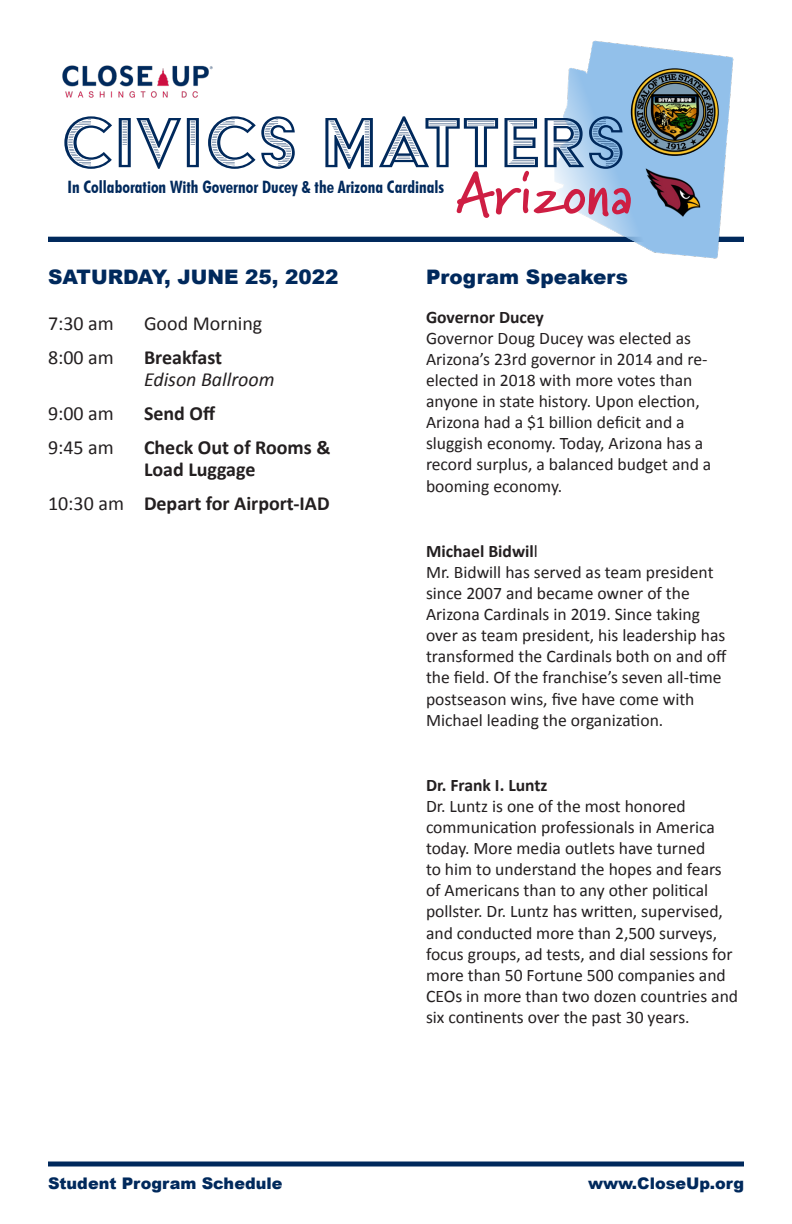
<style>
.page{position:relative;width:792px;height:1224px;background:#fff}
.page>*{position:absolute;margin:0;border:0;box-sizing:border-box;transform-origin:0 0}
.heading_1{font:700 20px/22px "Calibri";color:#231f20}
.Default{font:900 20px "Arial";color:#00295c}
.heading_1-2{font:20px "Calibri";color:#231f20}
.heading_1-3{font:italic 20px/22px "Calibri";color:#231f20}
.Table_Paragraph{font:17.6px/21.2px "Calibri";color:#231f20}
.t1{font:700 condensed 17px "Futura BT";color:#00295c}
.t2{font:900 16px "Arial";color:#00295c}
.s1{font-weight:700;font-style:normal}
.s2{font-weight:400}
.s3{font-weight:700}
</style>
<div class="page">
<hr style="left:48px;top:1162px;width:696px;height:4px;background:#00295c">
<div style="left:48px;top:237px;width:696px;height:5px;background:#00295c"></div>
<img style="left:523px;top:40px;width:221px;height:219px">
<img style="left:644px;top:168px;width:58px;height:49px">
<img style="left:62px;top:65px;width:151px;height:33px">
<svg style="left:64px;top:116px;width:567px;height:102px"></svg>
<img style="left:631px;top:68px;width:88px;height:88px;border-radius:44px">
<p class="t1" style="left:67px;top:177px;width:378px">In Collaboration With Governor Ducey &amp; the Arizona Cardinals</p>
<p class="Default" style="left:48px;top:265px;width:292px">SATURDAY, JUNE 25, 2022</p>
<p class="heading_1-2" style="left:48px;top:310px;width:67px">7:30 am</p>
<p class="heading_1-2" style="left:144px;top:310px;width:120px">Good Morning</p>
<p class="heading_1-2" style="left:48px;top:344px;width:67px">8:00 am</p>
<p class="heading_1-3" style="left:144px;top:345px;width:132px"><span class="s1">Breakfast<br></span>Edison Ballroom</p>
<p class="heading_1-2" style="left:48px;top:400px;width:67px">9:00 am</p>
<p class="heading_1" style="left:144px;top:402px;width:73px">Send Off</p>
<p class="heading_1-2" style="left:48px;top:434px;width:67px">9:45 am</p>
<p class="heading_1" style="left:144px;top:436px;width:188px">Check Out of Rooms &amp;<br>Load Luggage</p>
<p class="heading_1" style="left:48px;top:492px;width:283px"><span class="s2">10:30 am</span> Depart for Airport-IAD</p>
<p class="Default" style="left:426px;top:265px;width:203px">Program Speakers</p>
<p class="Table_Paragraph" style="left:426px;top:306px;width:287px"><span class="s3">Governor Ducey<br></span>Governor Doug Ducey was elected as<br>Arizona’s 23rd governor in 2014 and re&shy;elected in 2018 with more votes than anyone in state history. Upon election,<br>Arizona had a $1 billion deficit and a sluggish economy. Today, Arizona has a record surplus, a balanced budget and a booming economy.</p>
<p class="Table_Paragraph" style="left:426px;top:540px;width:302px"><span class="s3">Michael Bidwil</span>l<br>Mr. Bidwill has served as team president since 2007 and became owner of the Arizona Cardinals in 2019. Since taking over as team president, his leadership has transformed the Cardinals both on and off the field. Of the franchise’s seven all-time postseason wins, five have come with Michael leading the organization.</p>
<p class="Table_Paragraph" style="left:426px;top:774px;width:314px"><span class="s3">Dr. Frank I. Luntz<br></span>Dr. Luntz is one of the most honored communication professionals in America today. More media outlets have turned<br>to him to understand the hopes and fears of Americans than to any other political pollster. Dr. Luntz has written, supervised, and conducted more than 2,500 surveys, focus groups, ad tests, and dial sessions for more than 50 Fortune 500 companies and CEOs in more than two dozen countries and six continents over the past 30 years.</p>
<p class="t2" style="left:48px;top:1174px;width:236px">Student Program Schedule</p>
<p class="t2" style="left:588px;top:1174px;width:158px">www.CloseUp.org</p>
</div>
